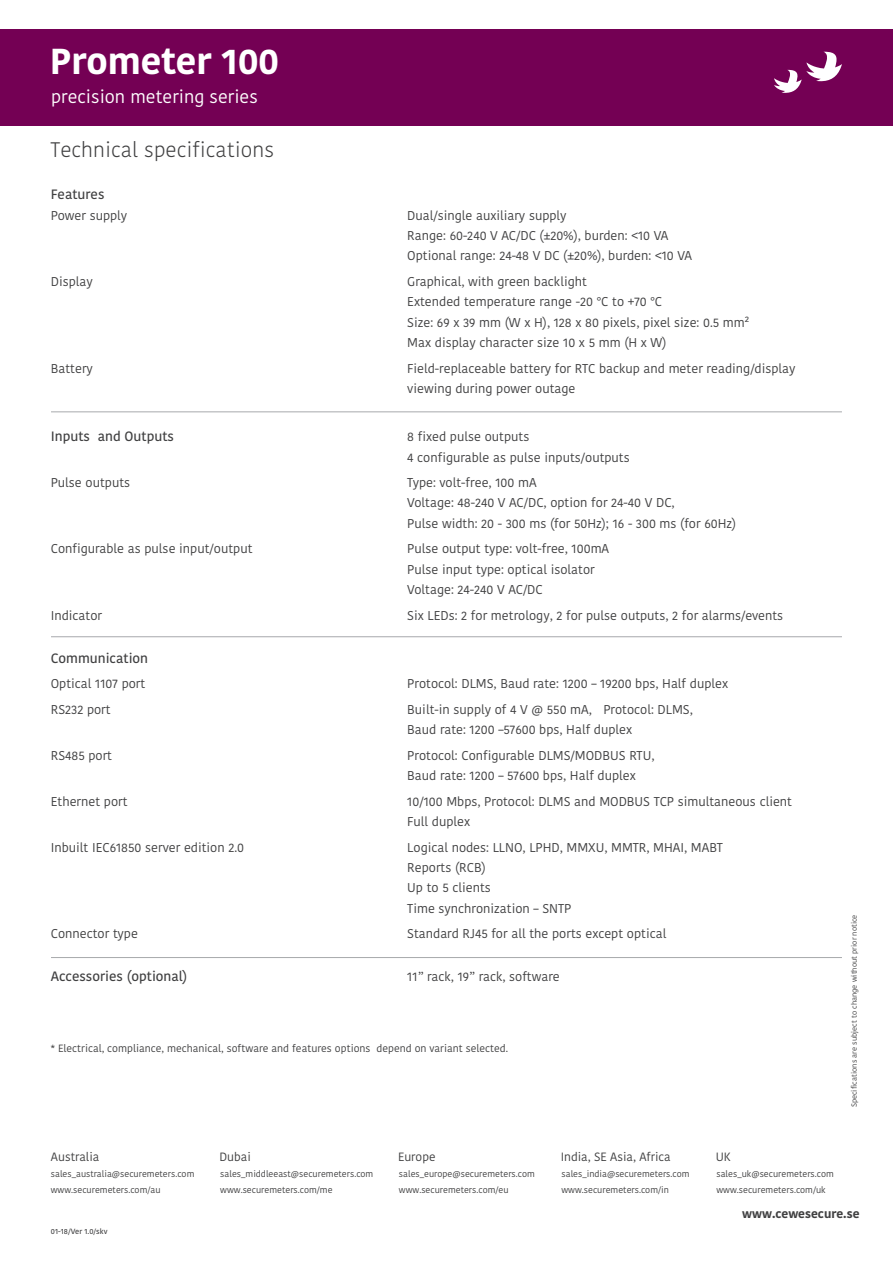
<style>
.page{position:relative;width:893px;height:1263px;background:#fff}
.page>*{position:absolute;margin:0;border:0;box-sizing:border-box;transform-origin:0 0}
.t1{font:700 36px "Kohinoor Devanagari";color:#fff}
.t2{font:300 21px "Kohinoor Devanagari";color:#404041}
.t3{font:18px "Kohinoor Devanagari";color:#fff}
.t4{font:500 13.5px "Kohinoor Devanagari";color:#404041}
.t5{font:12.75px/20.4px "Kohinoor Devanagari";color:#404041}
.t6{font:12px "Kohinoor Devanagari";color:#404041}
.t7{font:700 12px "Kohinoor Devanagari";color:#404041}
.t8{font:10.5px "Kohinoor Devanagari";color:#404041}
.t9{font:9px/16.2px "Kohinoor Devanagari";color:#404041}
.t10{font:7.5px "Kohinoor Devanagari";color:#404041}
.t11{font:500 7.5px "Kohinoor Devanagari";color:#404041}
</style>
<div class="page">
<div style="left:0;top:30px;width:893px;height:96px;background:#740054"></div>
<svg style="left:774px;top:52px;width:68px;height:41px"></svg>
<hr style="left:51px;top:411px;width:791px;height:1px;background:#a7a9ac">
<hr style="left:51px;top:636px;width:791px;height:1px;background:#a7a9ac">
<hr style="left:51px;top:957px;width:791px;height:1px;background:#a7a9ac">
<h1 class="t1" style="left:50px;top:37px;width:231px">Prometer 100</h1>
<h3 class="t3" style="left:51px;top:84px;width:208px">precision metering series</h3>
<h2 class="t2" style="left:50px;top:135px;width:225px">Technical specifications</h2>
<p class="t4" style="left:51px;top:185px;width:55px">Features</p>
<p class="t5" style="left:51px;top:205px;width:78px">Power supply</p>
<p class="t5" style="left:407px;top:205px;width:286px">Dual/single auxiliary supply<br>Range: 60-240 V AC/DC (±20%), burden: &lt;10 VA<br>Optional range: 24-48 V DC (±20%), burden: &lt;10 VA</p>
<p class="t5" style="left:51px;top:271px;width:43px">Display</p>
<p class="t5" style="left:407px;top:271px;width:343px">Graphical, with green backlight<br>Extended temperature range -20 °C to +70 °C<br>Size: 69 x 39 mm (W x H), 128 x 80 pixels, pixel size: 0.5 mm²<br>Max display character size 10 x 5 mm (H x W)</p>
<p class="t5" style="left:51px;top:358px;width:44px">Battery</p>
<p class="t5" style="left:407px;top:358px;width:390px">Field-replaceable battery for RTC backup and meter reading/display viewing during power outage</p>
<p class="t4" style="left:51px;top:427px;width:125px">Inputs and Outputs</p>
<p class="t5" style="left:407px;top:426px;width:224px">8 fixed pulse outputs<br>4 configurable as pulse inputs/outputs</p>
<p class="t5" style="left:51px;top:472px;width:81px">Pulse outputs</p>
<p class="t5" style="left:407px;top:472px;width:330px">Type: volt-free, 100 mA<br>Voltage: 48-240 V AC/DC, option for 24-40 V DC,<br>Pulse width: 20 - 300 ms (for 50Hz); 16 - 300 ms (for 60Hz)</p>
<p class="t5" style="left:51px;top:539px;width:203px">Configurable as pulse input/output</p>
<p class="t5" style="left:407px;top:539px;width:203px">Pulse output type: volt-free, 100mA<br>Pulse input type: optical isolator<br>Voltage: 24-240 V AC/DC</p>
<p class="t5" style="left:51px;top:605px;width:53px">Indicator</p>
<p class="t5" style="left:407px;top:605px;width:377px">Six LEDs: 2 for metrology, 2 for pulse outputs, 2 for alarms/events</p>
<p class="t4" style="left:51px;top:649px;width:99px">Communication</p>
<p class="t5" style="left:51px;top:674px;width:96px">Optical 1107 port</p>
<p class="t5" style="left:407px;top:674px;width:322px">Protocol: DLMS, Baud rate: 1200 – 19200 bps, Half duplex</p>
<p class="t5" style="left:51px;top:699px;width:61px">RS232 port</p>
<p class="t5" style="left:407px;top:699px;width:287px">Built-in supply of 4 V @ 550 mA, Protocol: DLMS,<br>Baud rate: 1200 –57600 bps, Half duplex</p>
<p class="t5" style="left:51px;top:745px;width:63px">RS485 port</p>
<p class="t5" style="left:407px;top:745px;width:249px">Protocol: Configurable DLMS/MODBUS RTU,<br>Baud rate: 1200 – 57600 bps, Half duplex</p>
<p class="t5" style="left:51px;top:791px;width:78px">Ethernet port</p>
<p class="t5" style="left:407px;top:791px;width:386px">10/100 Mbps, Protocol: DLMS and MODBUS TCP simultaneous client<br>Full duplex</p>
<p class="t5" style="left:51px;top:837px;width:195px">Inbuilt IEC61850 server edition 2.0</p>
<p class="t5" style="left:407px;top:837px;width:317px">Logical nodes: LLNO, LPHD, MMXU, MMTR, MHAI, MABT<br>Reports (RCB)<br>Up to 5 clients<br>Time synchronization – SNTP</p>
<p class="t5" style="left:51px;top:923px;width:89px">Connector type</p>
<p class="t5" style="left:407px;top:923px;width:261px">Standard RJ45 for all the ports except optical</p>
<p class="t4" style="left:51px;top:967px;width:138px">Accessories (optional)</p>
<p class="t5" style="left:407px;top:967px;width:154px">11” rack, 19” rack, software</p>
<p class="t8" style="left:51px;top:1041px;width:459px">* Electrical, compliance, mechanical, software and features options depend on variant selected.</p>
<p class="t6" style="left:561px;top:1148px;width:112px">India, SE Asia, Africa</p>
<p class="t6" style="left:716px;top:1148px;width:17px">UK</p>
<p class="t9" style="left:561px;top:1166px;width:129px">sales_india@securemeters.com www.securemeters.com/in</p>
<p class="t6" style="left:51px;top:1148px;width:50px">Australia</p>
<p class="t9" style="left:51px;top:1166px;width:145px">sales_australia@securemeters.com www.securemeters.com/au</p>
<p class="t9" style="left:716px;top:1166px;width:119px">sales_uk@securemeters.com www.securemeters.com/uk</p>
<p class="t6" style="left:219px;top:1148px;width:33px">Dubai</p>
<p class="t9" style="left:220px;top:1166px;width:155px">sales_middleeast@securemeters.com www.securemeters.com/me</p>
<p class="t6" style="left:398px;top:1148px;width:39px">Europe</p>
<p class="t9" style="left:399px;top:1166px;width:137px">sales_europe@securemeters.com www.securemeters.com/eu</p>
<p class="t10" style="left:849px;top:1107px;width:194px;rotate:-90deg">Specifications are subject to change without prior notice</p>
<p class="t11" style="left:51px;top:1226px;width:58px">01-18/Ver 1.0/skv</p>
<p class="t7" style="left:742px;top:1206px;width:119px">www.cewesecure.se</p>
</div>
